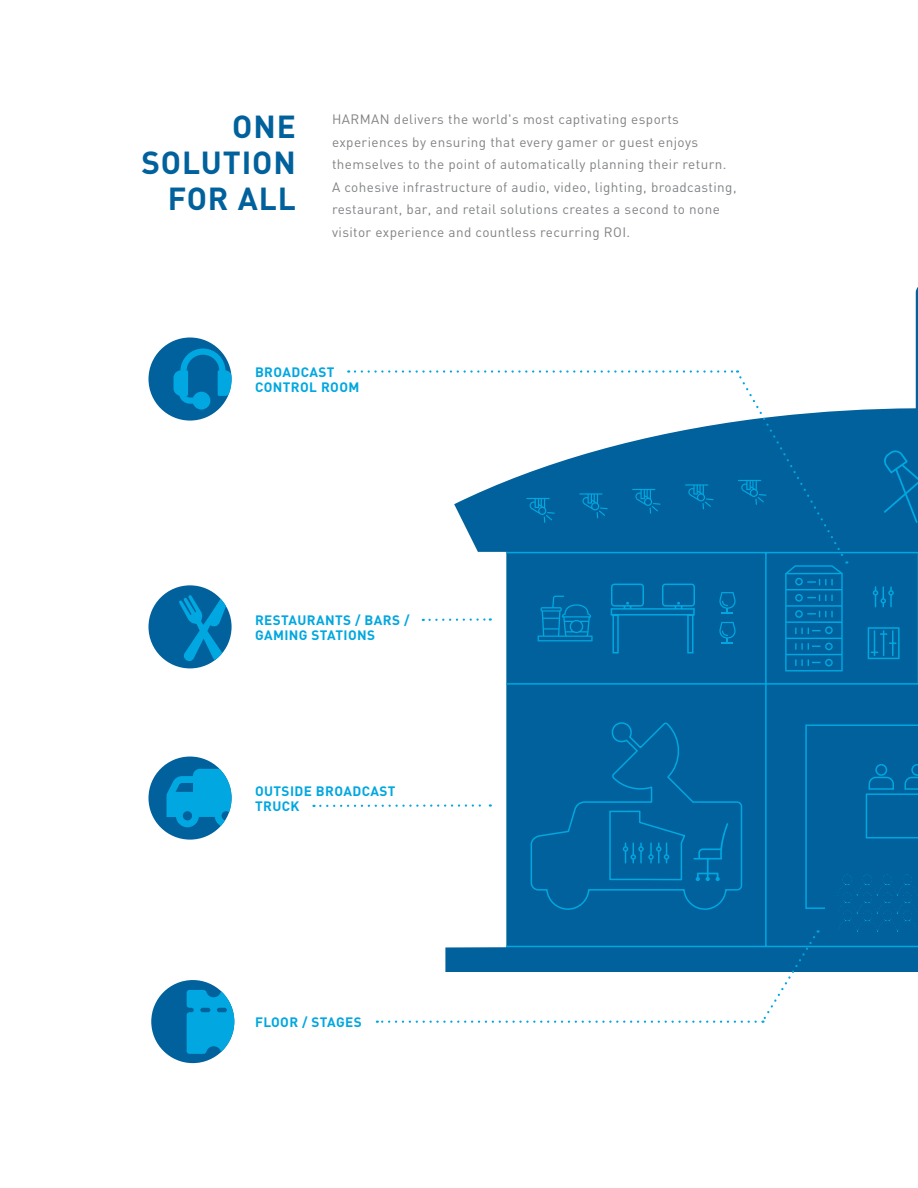
<style>
.page{position:relative;width:918px;height:1188px;background:#fff}
.page>*{position:absolute;margin:0;border:0;box-sizing:border-box;transform-origin:0 0}
.t1{font:700 31.5px/36px "DIN";letter-spacing:.03em;color:#00619c;text-align:right}
.t2{font:13.5px/22.5px "DIN";letter-spacing:.03em;color:#808285}
.t3{font:700 13.5px/15px "DIN";letter-spacing:.03em;color:#00a7e0}
</style>
<div class="page">
<svg style="left:506px;top:287px;width:412px;height:434px"></svg>
<hr style="left:506px;top:552px;width:412px;height:1px;background:#00a7e0">
<hr style="left:506px;top:683px;width:412px;height:2px;background:#00a7e0">
<hr style="left:765px;top:552px;width:2px;height:395px;background:#00a7e0">
<hr style="left:917px;top:552px;width:1px;height:395px;background:#00a7e0">
<svg style="left:868px;top:627px;width:32px;height:32px"></svg>
<svg style="left:873px;top:586px;width:21px;height:21px"></svg>
<svg style="left:884px;top:449px;width:34px;height:74px;background:#006aa4"></svg>
<div style="left:149px;top:585px;width:83px;height:83px;background:#00619c;border-radius:50%"></div>
<svg style="left:179px;top:595px;width:50px;height:66px"></svg>
<div style="left:149px;top:338px;width:83px;height:83px;background:#00619c;border-radius:50%"></div>
<svg style="left:173px;top:349px;width:59px;height:61px"></svg>
<div style="left:149px;top:757px;width:83px;height:83px;background:#00619c;border-radius:50%"></div>
<svg style="left:167px;top:769px;width:65px;height:58px"></svg>
<svg style="left:314px;top:721px;width:604px;height:302px"></svg>
<div style="left:151px;top:980px;width:83px;height:83px;background:#00619c;border-radius:50%"></div>
<svg style="left:187px;top:990px;width:47px;height:64px"></svg>
<svg style="left:355px;top:370px;width:493px;height:302px"></svg>
<p class="t1" style="left:141px;top:108px;width:156px">ONE<br>SOLUTION<br>FOR ALL</p>
<p class="t2" style="left:332px;top:108px;width:406px">HARMAN delivers the world's most captivating esports experiences by ensuring that every gamer or guest enjoys themselves to the point of automatically planning their return.<br>A cohesive infrastructure of audio, video, lighting, broadcasting, restaurant, bar, and retail solutions creates a second to none visitor experience and countless recurring ROI.</p>
<p class="t3" style="left:255px;top:364px;width:106px">BROADCAST<br>CONTROL ROOM</p>
<p class="t3" style="left:255px;top:612px;width:156px">RESTAURANTS / BARS /<br>GAMING STATIONS</p>
<p class="t3" style="left:255px;top:783px;width:142px">OUTSIDE BROADCAST<br>TRUCK</p>
<p class="t3" style="left:255px;top:1014px;width:108px">FLOOR / STAGES</p>
</div>
